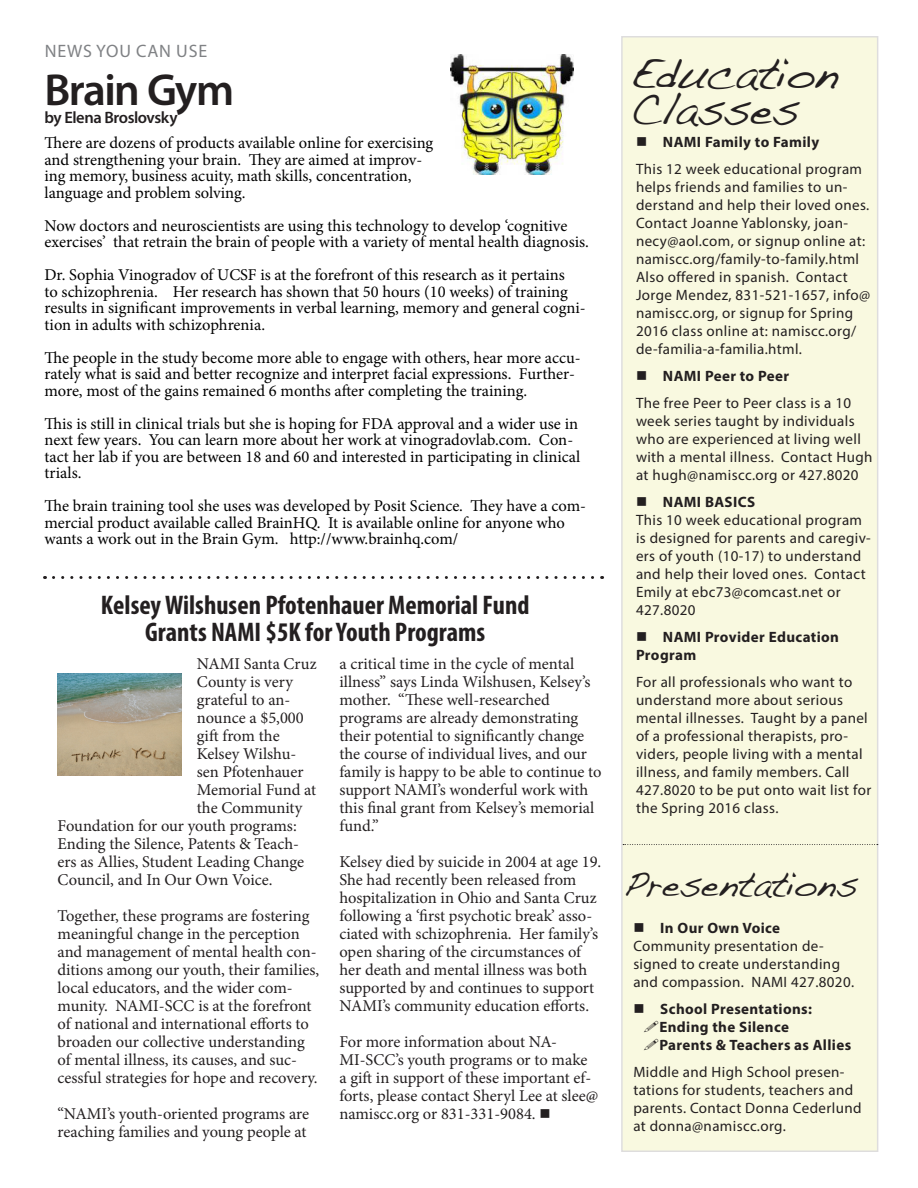
<style>
.page{position:relative;width:918px;height:1188px;background:#fff}
.page>*{position:absolute;margin:0;border:0;box-sizing:border-box;transform-origin:0 0}
.t1{font:45px/36px "Handwriting Dakota";letter-spacing:-.01em;color:#231f20}
.Headline_big{font:600 45px "Myriad Pro";letter-spacing:-.04em;color:#231f20}
.t2{font:36px "Handwriting Dakota";color:#231f20}
.t3{font:700 condensed 27px "Myriad Pro";color:#231f20}
.Kicker{font:18px "Myriad Pro";letter-spacing:.045em;color:#808285}
.t4{font:16.5px/18px "Minion Pro";color:#231f20}
.t5{font:16.5px/16.5px "Minion Pro";color:#000}
.Headline_big-2{font:600 16.5px "Myriad Pro";letter-spacing:-.025em;color:#231f20}
.Sidebar_body{font:15px/18px "Myriad Pro";letter-spacing:.025em;color:#231f20}
.Sidebar_body-2{font:700 15px/18px "Myriad Pro";letter-spacing:.025em;color:#231f20}
.s1{font-weight:700}
</style>
<div class="page">
<div style="left:622px;top:37px;width:256px;height:1114px;background:#f9f9e0"></div>
<svg style="left:53px;top:576px;width:550px;height:3px"></svg>
<svg style="left:623px;top:844px;width:255px;height:1px"></svg>
<img style="left:450px;top:54px;width:123px;height:121px">
<img style="left:58px;top:673px;width:124px;height:102px">
<p class="Kicker" style="left:45px;top:40px;width:164px">NEWS YOU CAN USE</p>
<p class="Headline_big" style="left:45px;top:61px;width:191px">Brain Gym</p>
<p class="Headline_big-2" style="left:45px;top:107px;width:135px">by Elena Broslovsky</p>
<p class="t5" style="left:45px;top:135px;width:390px">There are dozens of products available online for exercising and strengthening your brain. They are aimed at improv&shy;ing memory, business acuity, math skills, concentration, language and problem solving.</p>
<p class="t5" style="left:45px;top:217px;width:546px">Now doctors and neuroscientists are using this technology to develop ‘cognitive exercises’ that retrain the brain of people with a variety of mental health diagnosis.</p>
<p class="t5" style="left:45px;top:267px;width:543px">Dr. Sophia Vinogradov of UCSF is at the forefront of this research as it pertains<br>to schizophrenia. Her research has shown that 50 hours (10 weeks) of training results in significant improvements in verbal learning, memory and general cogni&shy;tion in adults with schizophrenia.</p>
<p class="t5" style="left:45px;top:349px;width:538px">The people in the study become more able to engage with others, hear more accu&shy;rately what is said and better recognize and interpret facial expressions. Further&shy;more, most of the gains remained 6 months after completing the training.</p>
<p class="t5" style="left:45px;top:415px;width:537px">This is still in clinical trials but she is hoping for FDA approval and a wider use in next few years. You can learn more about her work at vinogradovlab.com. Con&shy;tact her lab if you are between 18 and 60 and interested in participating in clinical trials.</p>
<p class="t5" style="left:45px;top:498px;width:543px">The brain training tool she uses was developed by Posit Science. They have a com&shy;mercial product available called BrainHQ. It is available online for anyone who wants a work out in the Brain Gym. http://www.brainhq.com/</p>
<p class="t3" style="left:101px;top:588px;width:430px">Kelsey Wilshusen Pfotenhauer Memorial Fund</p>
<p class="t3" style="left:145px;top:615px;width:342px">Grants NAMI $5K for Youth Programs</p>
<p class="t4" style="left:339px;top:655px;width:264px">a critical time in the cycle of mental illness” says Linda Wilshusen, Kelsey’s mother. “These well-researched programs are already demonstrating their potential to significantly change the course of individual lives, and our family is happy to be able to continue to support NAMI’s wonderful work with this final grant from Kelsey’s memorial fund.”</p>
<p class="t4" style="left:339px;top:853px;width:264px">Kelsey died by suicide in 2004 at age 19.<br>She had recently been released from hospitalization in Ohio and Santa Cruz following a ‘first psychotic break’ asso&shy;ciated with schizophrenia. Her family’s open sharing of the circumstances of her death and mental illness was both supported by and continues to support NAMI’s community education efforts.</p>
<p class="t4" style="left:339px;top:1033px;width:260px">For more information about NA-MI-SCC’s youth programs or to make a gift in support of these important ef&shy;forts, please contact Sheryl Lee at slee@ namiscc.org or 831-331-9084. ■</p>
<p class="t4" style="left:197px;top:655px;width:121px">NAMI Santa Cruz</p>
<p class="t4" style="left:197px;top:673px;width:98px">County is very</p>
<p class="t4" style="left:197px;top:691px;width:95px">grateful to an-</p>
<p class="t4" style="left:197px;top:709px;width:109px">nounce a $5,000</p>
<p class="t4" style="left:197px;top:727px;width:84px">gift from the</p>
<p class="t4" style="left:197px;top:745px;width:101px">Kelsey Wilshu-</p>
<p class="t4" style="left:197px;top:763px;width:108px">sen Pfotenhauer</p>
<p class="t4" style="left:197px;top:781px;width:121px">Memorial Fund at</p>
<p class="t4" style="left:197px;top:799px;width:107px">the Community</p>
<p class="t4" style="left:58px;top:817px;width:241px">Foundation for our youth programs:</p>
<p class="t4" style="left:58px;top:835px;width:243px">Ending the Silence, Patents &amp; Teach-</p>
<p class="t4" style="left:58px;top:853px;width:248px">ers as Allies, Student Leading Change</p>
<p class="t4" style="left:58px;top:871px;width:216px">Council, and In Our Own Voice.</p>
<p class="t4" style="left:58px;top:907px;width:263px">Together, these programs are fostering meaningful change in the perception and management of mental health con&shy;ditions among our youth, their families, local educators, and the wider com&shy;munity. NAMI-SCC is at the forefront of national and international efforts to broaden our collective understanding of mental illness, its causes, and suc&shy;cessful strategies for hope and recovery.</p>
<p class="t4" style="left:58px;top:1105px;width:253px">“NAMI’s youth-oriented programs are reaching families and young people at</p>
<p class="t1" style="left:630px;top:54px;width:209px">Education<br>Classes</p>
<p class="Sidebar_body-2" style="left:636px;top:133px;width:185px">■ NAMI Family to Family</p>
<p class="Sidebar_body" style="left:636px;top:160px;width:236px">This 12 week educational program helps friends and families to un&shy;derstand and help their loved ones.<br>Contact Joanne Yablonsky, joan&shy;necy@aol.com, or signup online at: namiscc.org/family-to-family.html Also offered in spanish. Contact Jorge Mendez, 831-521-1657, info@ namiscc.org, or signup for Spring 2016 class online at: namiscc.org/ de-familia-a-familia.html.</p>
<p class="Sidebar_body-2" style="left:636px;top:367px;width:155px">■ NAMI Peer to Peer</p>
<p class="Sidebar_body" style="left:636px;top:394px;width:238px">The free Peer to Peer class is a 10 week series taught by individuals who are experienced at living well with a mental illness. Contact Hugh at hugh@namiscc.org or 427.8020</p>
<p class="Sidebar_body" style="left:636px;top:493px;width:236px">■ <span class="s1">NAMI BASICS<br></span>This 10 week educational program is designed for parents and caregiv&shy;ers of youth (10-17) to understand and help their loved ones. Contact<br>Emily at ebc73@comcast.net or<br>427.8020</p>
<p class="Sidebar_body-2" style="left:636px;top:628px;width:205px">■ NAMI Provider Education<br>Program</p>
<p class="Sidebar_body" style="left:636px;top:673px;width:237px">For all professionals who want to understand more about serious mental illnesses. Taught by a panel of a professional therapists, pro&shy;viders, people living with a mental illness, and family members. Call<br>427.8020 to be put onto wait list for the Spring 2016 class.</p>
<p class="t2" style="left:623px;top:863px;width:236px">Presentations</p>
<p class="Sidebar_body" style="left:633px;top:919px;width:222px">■ <span class="s1">In Our Own Voice<br></span>Community presentation de&shy;signed to create understanding and compassion. NAMI 427.8020.</p>
<p class="Sidebar_body-2" style="left:659px;top:1000px;width:193px;text-indent:-26px">■ School Presentations:<br>Ending the Silence<br>Parents &amp; Teachers as Allies</p>
<p class="Sidebar_body" style="left:633px;top:1063px;width:230px">Middle and High School presen&shy;tations for students, teachers and parents. Contact Donna Cederlund at donna@namiscc.org.</p>
</div>
